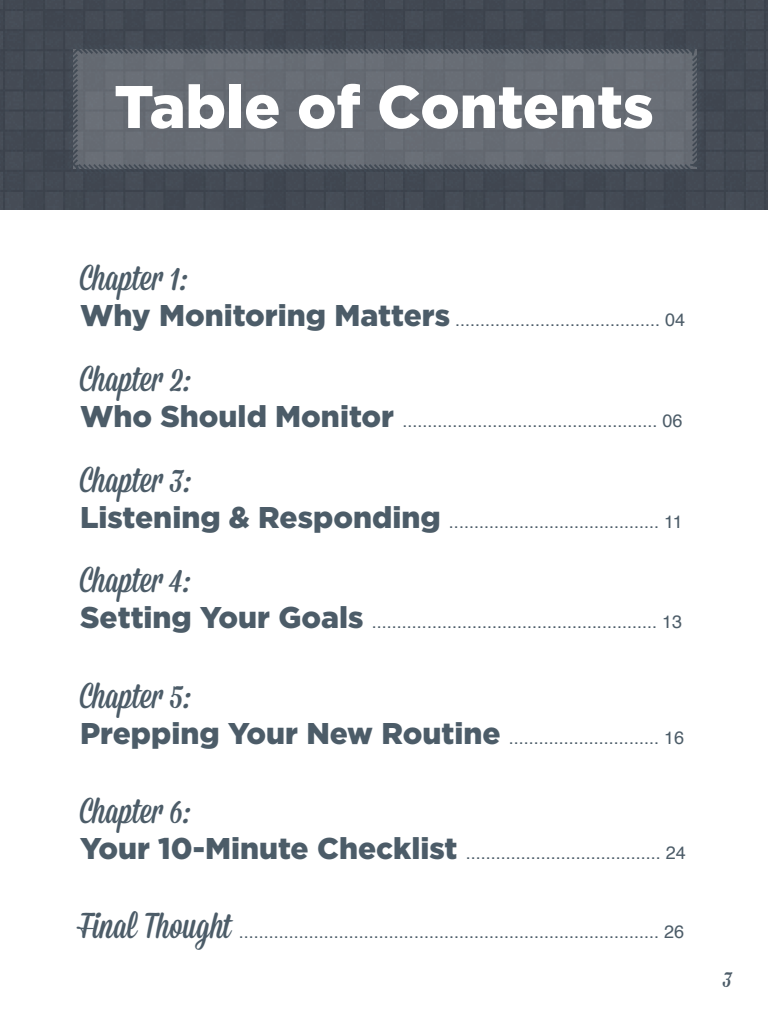
<style>
.page{position:relative;width:768px;height:1024px;background:#fff}
.page>*{position:absolute;margin:0;border:0;box-sizing:border-box;transform-origin:0 0}
.t1{font:900 60px "Gotham";color:#fff}
.t2{font:36px "Mission Script";color:#4c5c68}
.t3{font:24px "Mission Script";color:#4c5c68}
.t4{font:18px "Helvetica";color:#4c5c68}
.s1{font-family:"Gotham";font-weight:900;font-size:30px}
.s2{font-family:"Mission Script";font-size:36px}
</style>
<div class="page">
<div style="left:0;top:0;width:768px;height:210px;background:#434a54"></div>
<svg style="left:66px;top:42px;width:638px;height:133px;background:#61666f"></svg>
<h1 class="t1" style="left:114px;top:65px;width:541px">Table of Contents</h1>
<h2 class="t2" style="left:80px;top:256px;width:111px">Chapter 1:</h2>
<p class="t4" style="left:80px;top:306px;width:607px"><span class="s1">Why Monitoring Matters</span> ......................................... 04</p>
<h2 class="t2" style="left:80px;top:357px;width:114px">Chapter 2:</h2>
<p class="t4" style="left:80px;top:407px;width:604px"><span class="s1">Who Should Monitor</span> ................................................... 06</p>
<h2 class="t2" style="left:80px;top:458px;width:114px">Chapter 3:</h2>
<p class="t4" style="left:80px;top:507px;width:604px"><span class="s1">Listening &amp; Responding</span> .......................................... 11</p>
<h2 class="t2" style="left:80px;top:558px;width:114px">Chapter 4:</h2>
<p class="t4" style="left:80px;top:608px;width:604px"><span class="s1">Setting Your Goals</span> ......................................................... 13</p>
<h2 class="t2" style="left:80px;top:674px;width:114px">Chapter 5:</h2>
<p class="t4" style="left:80px;top:723px;width:606px"><span class="s1">Prepping Your New Routine</span> .............................. 16</p>
<h2 class="t2" style="left:80px;top:789px;width:113px">Chapter 6:</h2>
<p class="t4" style="left:80px;top:839px;width:607px"><span class="s1">Your 10-Minute Checklist</span> ....................................... 24</p>
<p class="t4" style="left:80px;top:918px;width:606px"><span class="s2">Final Thought</span> .................................................................................... 26</p>
<h3 class="t3" style="left:723px;top:965px;width:11px">3</h3>
</div>
